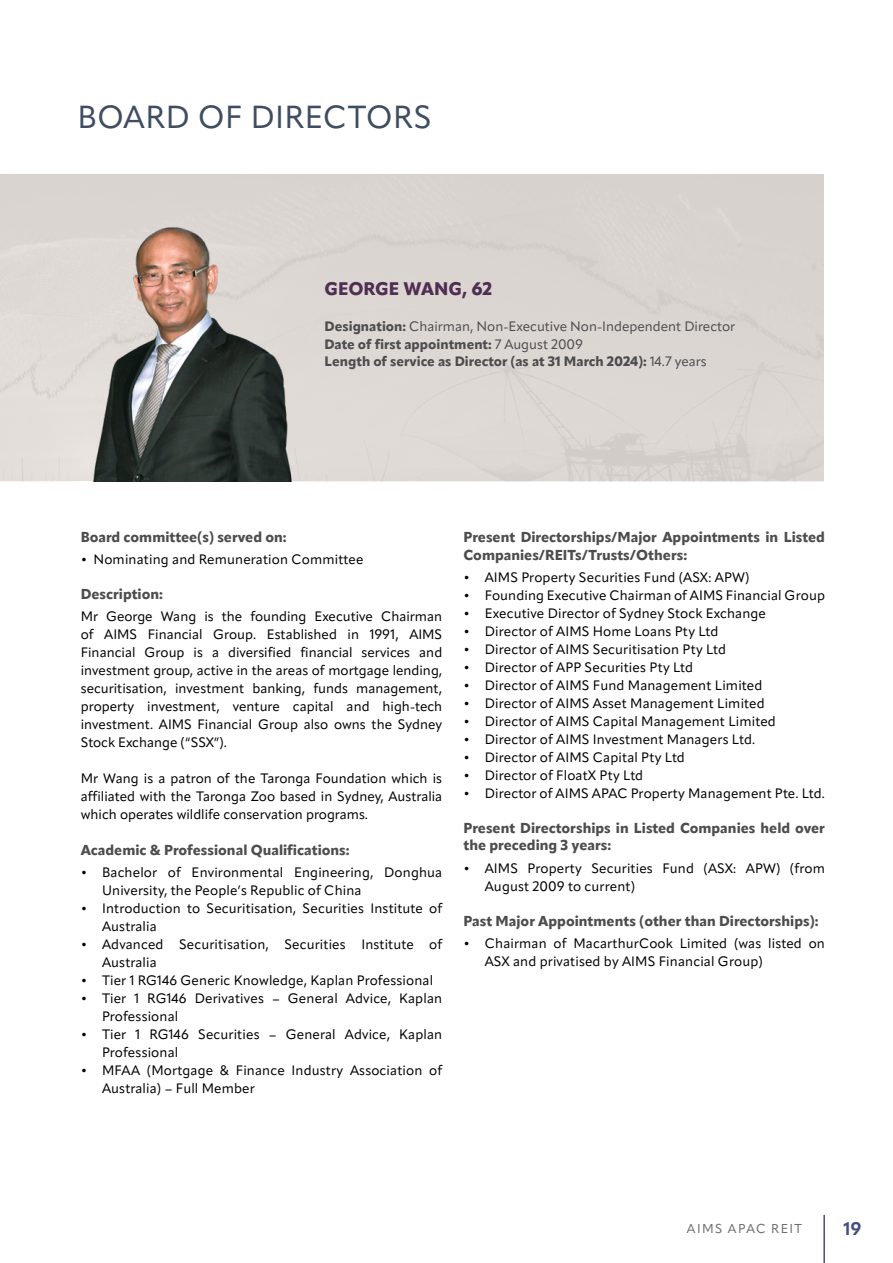
<style>
.page{position:relative;width:893px;height:1263px;background:#fff}
.page>*{position:absolute;margin:0;border:0;box-sizing:border-box;transform-origin:0 0}
.t1{font:31.5px "Apparat";letter-spacing:.015em;color:#404d61}
.t2{font:800 18px "Apparat";color:#4f2e54}
.t3{font:700 18px "Apparat";color:#434f82}
.t4{font:800 14.25px/18px "Apparat";color:#4d4d4f}
.t5{font:13.5px/18px "Apparat";letter-spacing:.01em;color:#000}
.t6{font:800 13.5px/17.7px "Apparat";color:#4d4d4f}
.t7{font:12.75px "Apparat";letter-spacing:.115em;color:#6d6e71}
.s1{font-weight:400}
</style>
<div class="page">
<img style="left:74px;top:199px;width:228px;height:282px">
<hr style="left:823px;top:1215px;width:2px;height:48px;background:#434f82">
<h1 class="t1" style="left:78px;top:98px;width:355px">BOARD OF DIRECTORS</h1>
<h2 class="t2" style="left:325px;top:278px;width:169px">GEORGE WANG, 62</h2>
<p class="t6" style="left:325px;top:317px;width:412px">Designation: <span class="s1">Chairman, Non-Executive Non-Independent Director<br></span>Date of first appointment: <span class="s1">7 August 2009<br></span>Length of service as Director (as at 31 March 2024): <span class="s1">14.7 years</span></p>
<p class="t4" style="left:81px;top:528px;width:207px">Board committee(s) served on:</p>
<p class="t5" style="left:81px;top:550px;width:284px">• Nominating and Remuneration Committee</p>
<p class="t4" style="left:81px;top:585px;width:84px">Description:</p>
<p class="t5" style="left:81px;top:608px;width:363px;text-align:justify">Mr George Wang is the founding Executive Chairman of AIMS Financial Group. Established in 1991, AIMS Financial Group is a diversified financial services and investment group, active in the areas of mortgage lending, securitisation, investment banking, funds management, property investment, venture capital and high-tech investment. AIMS Financial Group also owns the Sydney Stock Exchange (“SSX”).</p>
<p class="t5" style="left:81px;top:770px;width:363px;text-align:justify">Mr Wang is a patron of the Taronga Foundation which is affiliated with the Taronga Zoo based in Sydney, Australia which operates wildlife conservation programs.</p>
<p class="t4" style="left:81px;top:841px;width:270px">Academic &amp; Professional Qualifications:</p>
<p class="t5" style="left:102px;top:863px;width:342px;text-indent:-21px">• Bachelor of Environmental Engineering, Donghua<br>University, the People’s Republic of China</p>
<p class="t5" style="left:102px;top:899px;width:342px;text-indent:-21px">• Introduction to Securitisation, Securities Institute of<br>Australia</p>
<p class="t5" style="left:102px;top:935px;width:342px;text-indent:-21px">• Advanced Securitisation, Securities Institute of<br>Australia</p>
<p class="t5" style="left:81px;top:971px;width:354px">• Tier 1 RG146 Generic Knowledge, Kaplan Professional</p>
<p class="t5" style="left:102px;top:989px;width:342px;text-indent:-21px">• Tier 1 RG146 Derivatives – General Advice, Kaplan<br>Professional</p>
<p class="t5" style="left:102px;top:1025px;width:342px;text-indent:-21px">• Tier 1 RG146 Securities – General Advice, Kaplan<br>Professional</p>
<p class="t5" style="left:102px;top:1061px;width:342px;text-indent:-21px">• MFAA (Mortgage &amp; Finance Industry Association of<br>Australia) – Full Member</p>
<p class="t4" style="left:463px;top:528px;width:363px">Present Directorships/Major Appointments in Listed<br>Companies/REITs/Trusts/Others:</p>
<p class="t5" style="left:463px;top:568px;width:287px">• AIMS Property Securities Fund (ASX: APW)</p>
<p class="t5" style="left:463px;top:586px;width:363px">• Founding Executive Chairman of AIMS Financial Group</p>
<p class="t5" style="left:463px;top:604px;width:304px">• Executive Director of Sydney Stock Exchange</p>
<p class="t5" style="left:463px;top:622px;width:256px">• Director of AIMS Home Loans Pty Ltd</p>
<p class="t5" style="left:463px;top:640px;width:264px">• Director of AIMS Securitisation Pty Ltd</p>
<p class="t5" style="left:463px;top:658px;width:231px">• Director of APP Securities Pty Ltd</p>
<p class="t5" style="left:463px;top:676px;width:300px">• Director of AIMS Fund Management Limited</p>
<p class="t5" style="left:463px;top:694px;width:303px">• Director of AIMS Asset Management Limited</p>
<p class="t5" style="left:463px;top:712px;width:314px">• Director of AIMS Capital Management Limited</p>
<p class="t5" style="left:463px;top:730px;width:293px">• Director of AIMS Investment Managers Ltd.</p>
<p class="t5" style="left:463px;top:748px;width:223px">• Director of AIMS Capital Pty Ltd</p>
<p class="t5" style="left:463px;top:766px;width:181px">• Director of FloatX Pty Ltd</p>
<p class="t5" style="left:463px;top:784px;width:363px">• Director of AIMS APAC Property Management Pte. Ltd.</p>
<p class="t4" style="left:463px;top:820px;width:363px;line-height:17.2px">Present Directorships in Listed Companies held over the preceding 3 years:</p>
<p class="t5" style="left:485px;top:859px;width:342px;text-indent:-21px">• AIMS Property Securities Fund (ASX: APW) (from<br>August 2009 to current)</p>
<p class="t4" style="left:463px;top:912px;width:357px">Past Major Appointments (other than Directorships):</p>
<p class="t5" style="left:485px;top:934px;width:342px;text-indent:-21px">• Chairman of MacarthurCook Limited (was listed on<br>ASX and privatised by AIMS Financial Group)</p>
<p class="t7" style="left:687px;top:1221px;width:117px">AIMS APAC REIT</p>
<h2 class="t3" style="left:844px;top:1217px;width:20px">19</h2>
</div>
